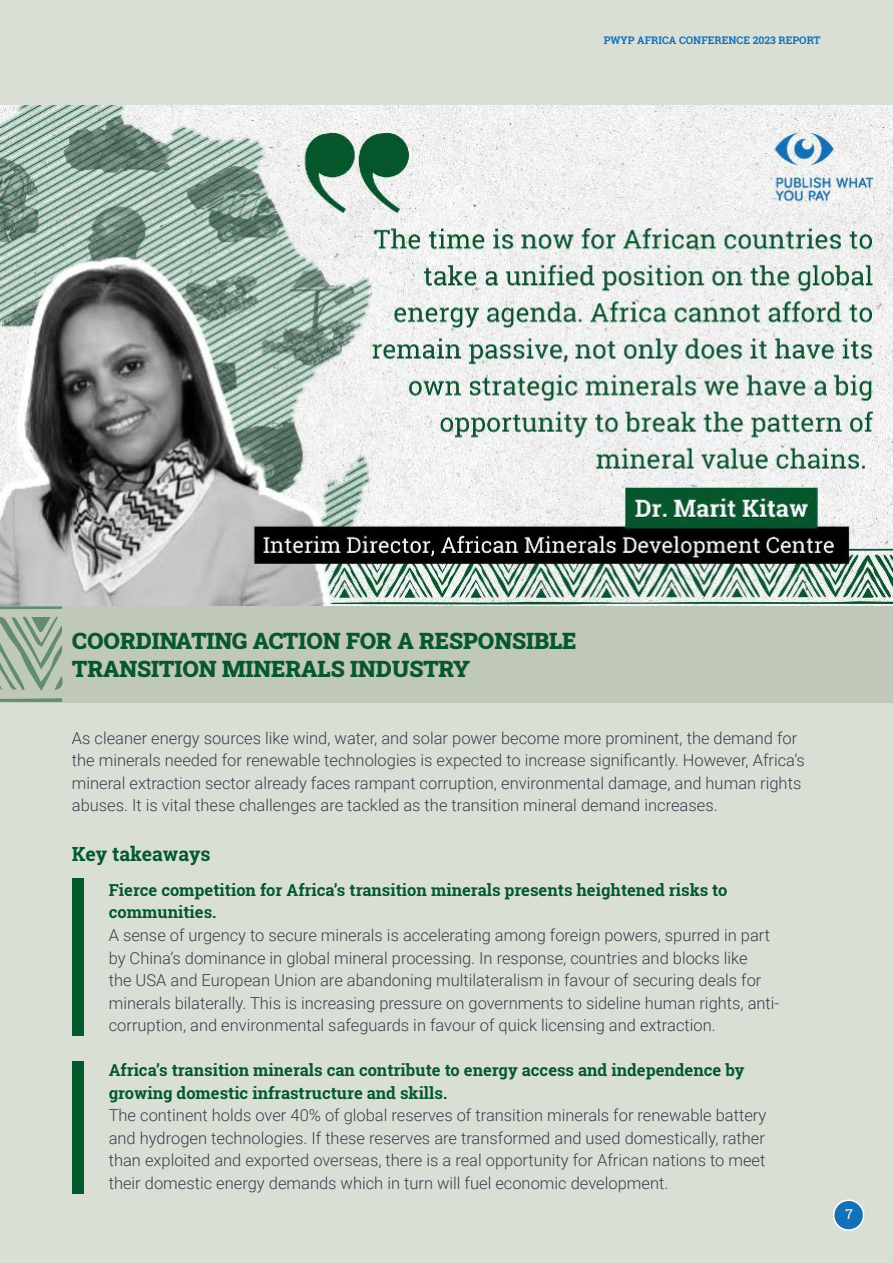
<style>
.page{position:relative;width:893px;height:1263px;background:#dadfd6}
.page>*{position:absolute;margin:0;border:0;box-sizing:border-box;transform-origin:0 0}
.t1{font:900 22.5px/28.5px "Roboto Slab";color:#08572a}
.t2{font:700 19.5px "Roboto Slab";color:#03592c}
.t3{font:300 16.5px/22.5px "Roboto";color:#383f4a}
.t4{font:700 16.5px/22.5px "Roboto Slab";color:#03592c}
.t5{font:13.5px "Roboto Slab";color:#fff}
.t6{font:700 10.5px "Roboto Slab";color:#1471b8}
</style>
<div class="page">
<img style="left:0;top:105px;width:892px;height:501px">
<div style="left:0;top:606px;width:893px;height:96px;background:#c0c8b9"></div>
<svg style="left:0;top:698px;width:62px;height:4px"></svg>
<svg style="left:0;top:605px;width:64px;height:86px"></svg>
<div style="left:72px;top:879px;width:11px;height:157px;background:#03592c"></div>
<div style="left:72px;top:1061px;width:11px;height:133px;background:#03592c"></div>
<div style="left:834px;top:1200px;width:30px;height:30px;background:#1471b8;border-radius:50%"></div>
<div style="left:833px;top:1199px;width:31px;height:32px;border:2px solid #fff;border-radius:50%"></div>
<p class="t6" style="left:604px;top:33px;width:218px">PWYP AFRICA CONFERENCE 2023 REPORT</p>
<h1 class="t1" style="left:72px;top:625px;width:506px">COORDINATING ACTION FOR A RESPONSIBLE<br>TRANSITION MINERALS INDUSTRY</h1>
<p class="t3" style="left:72px;top:726px;width:735px">As cleaner energy sources like wind, water, and solar power become more prominent, the demand for the minerals needed for renewable technologies is expected to increase significantly. However, Africa’s mineral extraction sector already faces rampant corruption, environmental damage, and human rights abuses. It is vital these challenges are tackled as the transition mineral demand increases.</p>
<p class="t2" style="left:72px;top:841px;width:140px">Key takeaways</p>
<p class="t4" style="left:109px;top:878px;width:620px">Fierce competition for Africa’s transition minerals presents heightened risks to communities.</p>
<p class="t3" style="left:109px;top:923px;width:672px">A sense of urgency to secure minerals is accelerating among foreign powers, spurred in part by China’s dominance in global mineral processing. In response, countries and blocks like<br>the USA and European Union are abandoning multilateralism in favour of securing deals for minerals bilaterally. This is increasing pressure on governments to sideline human rights, anti&shy;corruption, and environmental safeguards in favour of quick licensing and extraction.</p>
<p class="t4" style="left:109px;top:1058px;width:637px">Africa’s transition minerals can contribute to energy access and independence by growing domestic infrastructure and skills.</p>
<p class="t3" style="left:109px;top:1103px;width:659px;text-align:justify">The continent holds over 40% of global reserves of transition minerals for renewable battery and hydrogen technologies. If these reserves are transformed and used domestically, rather than exploited and exported overseas, there is a real opportunity for African nations to meet their domestic energy demands which in turn will fuel economic development.</p>
<p class="t5" style="left:845px;top:1204px;width:9px">7</p>
</div>
